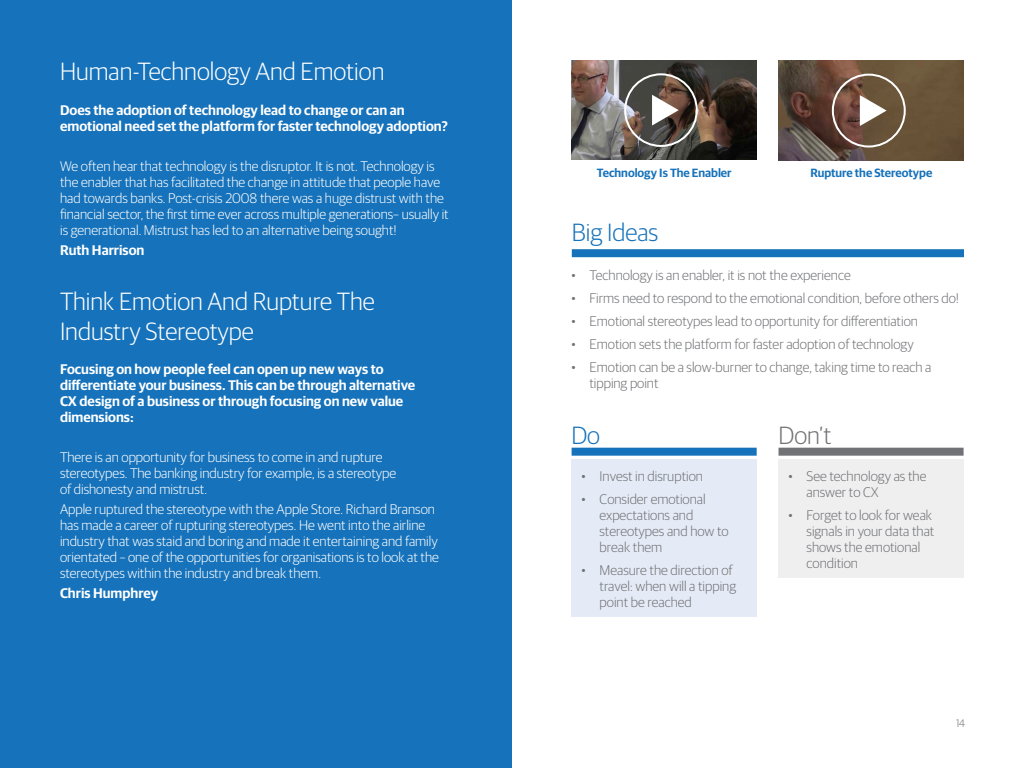
<style>
.page{position:relative;width:1024px;height:768px;background:#fff}
.page>*{position:absolute;margin:0;border:0;box-sizing:border-box;transform-origin:0 0}
.t1{font:300 25px/30px "Guardian Sans";color:#fff}
.t2{font:300 25px "Guardian Sans";color:#1672ba}
.t3{font:300 25px "Guardian Sans";color:#717275}
.Body_2_14pt___white{font:300 14px/16px "Guardian Sans";color:#fff}
.t4{font:300 14px/16px "Guardian Sans";color:#717275}
.Body_2_14pt___white-2{font:600 14px/16px "Guardian Sans";color:#fff}
.t5{font:600 12px "Guardian Sans";letter-spacing:-.005em;color:#1672ba}
.t6{font:300 11px "Guardian Sans";color:#717275}
</style>
<div class="page">
<div style="left:0;top:0;width:512px;height:768px;background:#1672ba"></div>
<div style="left:572px;top:249px;width:392px;height:8px;background:#1672ba"></div>
<div style="left:572px;top:460px;width:185px;height:157px;background:#e5ebf6"></div>
<div style="left:779px;top:460px;width:185px;height:118px;background:#efeff0"></div>
<div style="left:779px;top:448px;width:185px;height:8px;background:#717275"></div>
<div style="left:572px;top:448px;width:185px;height:8px;background:#1672ba"></div>
<img style="left:571px;top:60px;width:186px;height:100px">
<div style="left:624px;top:73px;width:74px;height:74px;border:2px solid #fff;border-radius:50%"></div>
<svg style="left:652px;top:95px;width:27px;height:31px"></svg>
<img style="left:779px;top:60px;width:184px;height:100px">
<div style="left:832px;top:74px;width:74px;height:74px;border:2px solid #fff;border-radius:50%"></div>
<svg style="left:860px;top:95px;width:27px;height:31px"></svg>
<p class="t1" style="left:60px;top:54px;width:326px">Human-Technology And Emotion</p>
<p class="Body_2_14pt___white-2" style="left:60px;top:101px;width:389px">Does the adoption of technology lead to change or can an emotional need set the platform for faster technology adoption?</p>
<p class="Body_2_14pt___white" style="left:60px;top:157px;width:390px">We often hear that technology is the disruptor. It is not. Technology is the enabler that has facilitated the change in attitude that people have had towards banks. Post-crisis 2008 there was a huge distrust with the financial sector, the first time ever across multiple generations– usually it is generational. Mistrust has led to an alternative being sought!</p>
<p class="Body_2_14pt___white-2" style="left:60px;top:241px;width:86px">Ruth Harrison</p>
<p class="t1" style="left:60px;top:284px;width:316px">Think Emotion And Rupture The<br>Industry Stereotype</p>
<p class="Body_2_14pt___white-2" style="left:60px;top:360px;width:357px">Focusing on how people feel can open up new ways to differentiate your business. This can be through alternative CX design of a business or through focusing on new value dimensions:</p>
<p class="Body_2_14pt___white" style="left:60px;top:448px;width:338px">There is an opportunity for business to come in and rupture stereotypes. The banking industry for example, is a stereotype of dishonesty and mistrust.</p>
<p class="Body_2_14pt___white" style="left:60px;top:500px;width:380px">Apple ruptured the stereotype with the Apple Store. Richard Branson has made a career of rupturing stereotypes. He went into the airline industry that was staid and boring and made it entertaining and family orientated – one of the opportunities for organisations is to look at the stereotypes within the industry and break them.</p>
<p class="Body_2_14pt___white-2" style="left:60px;top:584px;width:100px">Chris Humphrey</p>
<p class="t5" style="left:597px;top:164px;width:136px">Technology Is The Enabler</p>
<p class="t5" style="left:810px;top:164px;width:123px">Rupture the Stereotype</p>
<p class="t2" style="left:572px;top:215px;width:88px">Big Ideas</p>
<p class="t4" style="left:571px;top:267px;width:281px">• Technology is an enabler, it is not the experience</p>
<p class="t4" style="left:571px;top:290px;width:389px">• Firms need to respond to the emotional condition, before others do!</p>
<p class="t4" style="left:571px;top:313px;width:348px">• Emotional stereotypes lead to opportunity for differentiation</p>
<p class="t4" style="left:571px;top:336px;width:344px">• Emotion sets the platform for faster adoption of technology</p>
<p class="t4" style="left:589px;top:359px;width:344px;text-indent:-18px">• Emotion can be a slow-burner to change, taking time to reach a tipping point</p>
<p class="t2" style="left:571px;top:418px;width:30px">Do</p>
<p class="t3" style="left:779px;top:418px;width:55px">Don’t</p>
<p class="t4" style="left:582px;top:467px;width:123px">• Invest in disruption</p>
<p class="t4" style="left:600px;top:490px;width:131px;text-indent:-18px">• Consider emotional expectations and stereotypes and how to break them</p>
<p class="t4" style="left:600px;top:561px;width:138px;text-indent:-18px">• Measure the direction of travel: when will a tipping point be reached</p>
<p class="t4" style="left:807px;top:467px;width:121px;text-indent:-18px">• See technology as the answer to CX</p>
<p class="t4" style="left:807px;top:506px;width:129px;text-indent:-18px">• Forget to look for weak signals in your data that shows the emotional condition</p>
<p class="t6" style="left:956px;top:715px;width:11px">14</p>
</div>
